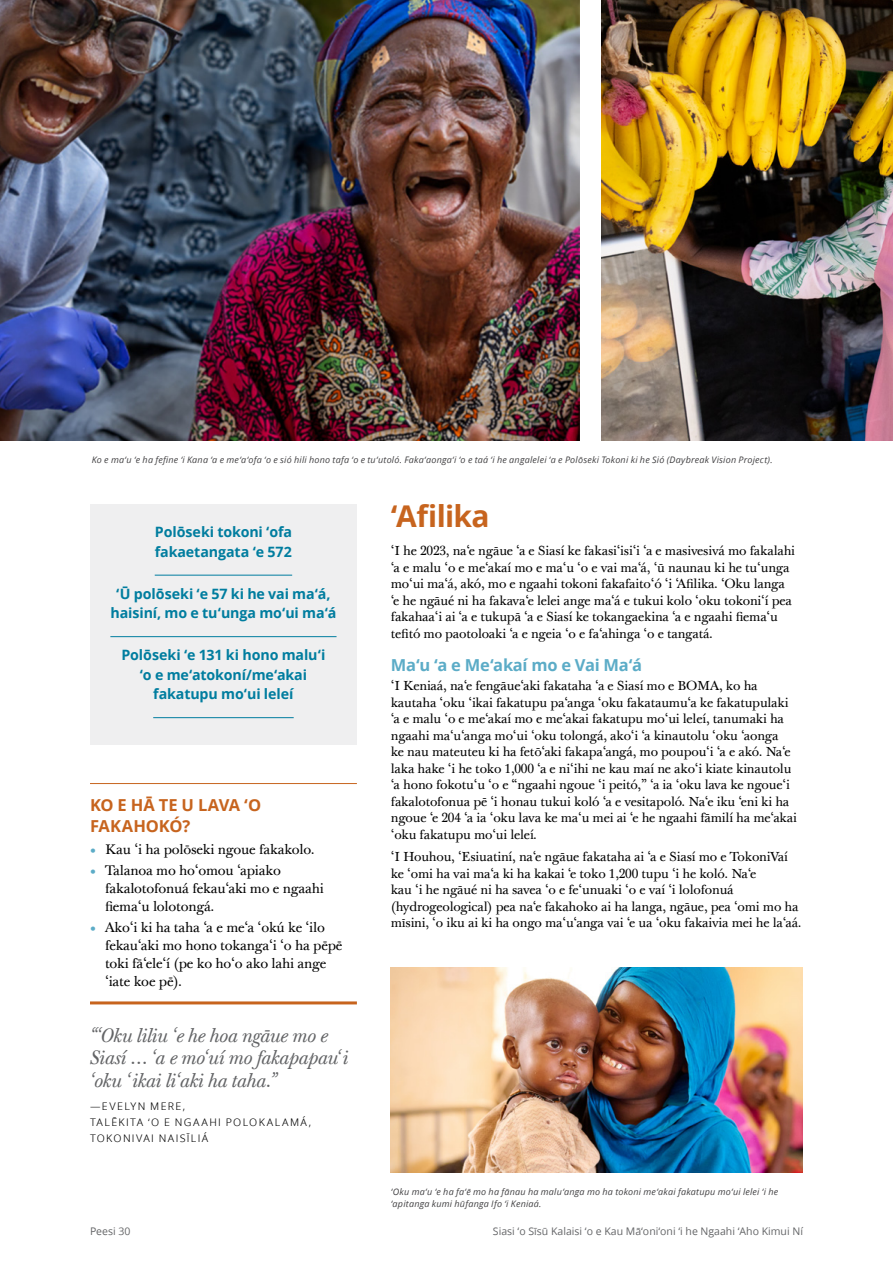
<style>
.page{position:relative;width:893px;height:1263px;background:#fff}
.page>*{position:absolute;margin:0;border:0;box-sizing:border-box;transform-origin:0 0}
.para_Level1HeadingYellow25{font:700 30px "Zoramlds Lat";letter-spacing:-.025em;color:#c7641e}
.para_PullQuoteLeftBlue40{font:italic 18.75px/22.5px "Mc Kay Prolds Lat";letter-spacing:-.015em;color:#636466}
.para_Subtitle-H2{font:700 16.5px "Zoramlds Lat";letter-spacing:-.015em;color:#5cacc7}
.para_what_can_i_do_HEAD{font:700 16.5px/21px "Zoramlds Lat";letter-spacing:-.005em;color:#c7641e}
.para_statistics{font:700 14.25px/19.5px "Zoramlds Lat";letter-spacing:-.005em;color:#007d9f;text-align:center}
.t1{font:13.5px/18px "Mc Kay Prolds Lat";letter-spacing:-.015em;color:#000}
.para_Copy{font:12.75px/16.5px "Mc Kay Prolds Lat";letter-spacing:-.015em;color:#000}
.t2{font:10.5px "Zoramlds Lat";color:#636466}
.para_PullQuoteSource{font:10.5px/15.8px "Zoramlds Lat";letter-spacing:.125em;color:#000}
.para_Caption{font:italic 9px/12px "Zoramlds Lat";letter-spacing:.025em;color:#414042}
.s1{color:#5cacc7}
</style>
<div class="page">
<img style="left:0;top:0;width:579px;height:440px">
<img style="left:602px;top:0;width:291px;height:440px">
<img style="left:391px;top:968px;width:412px;height:205px">
<div style="left:90px;top:504px;width:267px;height:240px;background:#efeff0"></div>
<hr style="left:155px;top:575px;width:137px;height:1px;background:#007d9f">
<hr style="left:110px;top:636px;width:227px;height:1px;background:#007d9f">
<hr style="left:153px;top:717px;width:141px;height:1px;background:#007d9f">
<hr style="left:90px;top:783px;width:267px;height:1px;background:#c7641e">
<hr style="left:90px;top:1001px;width:267px;height:3px;background:#c7641e">
<p class="para_Caption" style="left:92px;top:454px;width:682px">Ko e maʻu ʻe ha fefine ʻi Kana ʻa e meʻaʻofa ʻo e sió hili hono tafa ʻo e tuʻutoló. Fakaʻaongaʻi ʻo e taá ʻi he angalelei ʻa e Polōseki Tokoni ki he Sió (Daybreak Vision Project).</p>
<p class="para_statistics" style="left:155px;top:522px;width:139px;text-align:left">Polōseki tokoni ʻofa fakaetangata ʻe 572</p>
<p class="para_statistics" style="left:110px;top:584px;width:227px">ʻŪ polōseki ʻe 57 ki he vai maʻá, haisiní, mo e tuʻunga moʻui maʻá</p>
<p class="para_statistics" style="left:121px;top:645px;width:206px">Polōseki ʻe 131 ki hono maluʻi ʻo e meʻatokoní/meʻakai fakatupu moʻui leleí</p>
<p class="para_what_can_i_do_HEAD" style="left:90px;top:795px;width:173px">KO E HĀ TE U LAVA ʻO<br>FAKAHOKÓ?</p>
<p class="t1" style="left:90px;top:841px;width:226px"><span class="s1">•</span> Kau ʻi ha polōseki ngoue fakakolo.</p>
<p class="t1" style="left:105px;top:862px;width:220px;text-indent:-15px"><span class="s1">•</span> Talanoa mo hoʻomou ʻapiako fakalotofonuá fekauʻaki mo e ngaahi fiemaʻu lolotongá.</p>
<p class="t1" style="left:105px;top:919px;width:239px;text-indent:-15px"><span class="s1">•</span> Akoʻi ki ha taha ʻa e meʻa ʻokú ke ʻilo fekauʻaki mo hono tokangaʻi ʻo ha pēpē toki fāʻeleʻí (pe ko hoʻo ako lahi ange ʻiate koe pē).</p>
<p class="para_PullQuoteLeftBlue40" style="left:90px;top:1024px;width:260px">“ʻOku liliu ʻe he hoa ngāue mo e<br>Siasí … ʻa e moʻuí mo fakapapauʻi ʻoku ʻikai liʻaki ha taha.”</p>
<p class="para_PullQuoteSource" style="left:90px;top:1098px;width:97px">—EVELYN MERE,</p>
<p class="para_PullQuoteSource" style="left:90px;top:1114px;width:223px">TALĒKITA ʻO E NGAAHI POLOKALAMÁ,<br>TOKONIVAI NAISĪLIÁ</p>
<p class="para_Level1HeadingYellow25" style="left:391px;top:493px;width:100px">ʻAfilika</p>
<p class="para_Copy" style="left:391px;top:543px;width:406px">ʻI he 2023, naʻe ngāue ʻa e Siasí ke fakasiʻisiʻi ʻa e masivesivá mo fakalahi ʻa e malu ʻo e meʻakaí mo e maʻu ʻo e vai maʻá, ʻū naunau ki he tuʻunga moʻui maʻá, akó, mo e ngaahi tokoni fakafaitoʻó ʻi ʻAfilika. ʻOku langa ʻe he ngāué ni ha fakavaʻe lelei ange maʻá e tukui kolo ʻoku tokoniʻí pea fakahaaʻi ai ʻa e tukupā ʻa e Siasí ke tokangaekina ʻa e ngaahi fiemaʻu tefitó mo paotoloaki ʻa e ngeia ʻo e faʻahinga ʻo e tangatá.</p>
<p class="para_Subtitle-H2" style="left:391px;top:652px;width:253px">Maʻu ʻa e Meʻakaí mo e Vai Maʻá</p>
<p class="para_Copy" style="left:391px;top:678px;width:408px">ʻI Keniaá, naʻe fengāueʻaki fakataha ʻa e Siasí mo e BOMA, ko ha kautaha ʻoku ʻikai fakatupu paʻanga ʻoku fakataumuʻa ke fakatupulaki ʻa e malu ʻo e meʻakaí mo e meʻakai fakatupu moʻui leleí, tanumaki ha ngaahi maʻuʻanga moʻui ‘oku tolongá, akoʻi ʻa kinautolu ʻoku ʻaonga<br>ke nau mateuteu ki ha fetōʻaki fakapaʻangá, mo poupouʻi ʻa e akó. Naʻe laka hake ʻi he toko 1,000 ʻa e niʻihi ne kau maí ne akoʻi kiate kinautolu ʻa hono fokotuʻu ʻo e “ngaahi ngoue ʻi peitó,” ʻa ia ʻoku lava ke ngoueʻi fakalotofonua pē ʻi honau tukui koló ʻa e vesitapoló. Naʻe iku ʻeni ki ha ngoue ʻe 204 ʻa ia ʻoku lava ke maʻu mei ai ʻe he ngaahi fāmilí ha meʻakai ʻoku fakatupu moʻui leleí.</p>
<p class="para_Copy" style="left:391px;top:849px;width:412px">ʻI Houhou, ʻEsiuatiní, naʻe ngāue fakataha ai ʻa e Siasí mo e TokoniVaí ke ʻomi ha vai maʻa ki ha kakai ʻe toko 1,200 tupu ʻi he koló. Naʻe<br>kau ʻi he ngāué ni ha savea ʻo e feʻunuaki ʻo e vaí ʻi lolofonuá (hydrogeological) pea naʻe fakahoko ai ha langa, ngāue, pea ʻomi mo ha mīsini, ʻo iku ai ki ha ongo maʻuʻanga vai ʻe ua ʻoku fakaivia mei he laʻaá.</p>
<p class="para_Caption" style="left:391px;top:1185px;width:389px">ʻOku maʻu ʻe ha faʻē mo ha fānau ha maluʻanga mo ha tokoni meʻakai fakatupu moʻui lelei ʻi he ʻapitanga kumi hūfanga Ifo ʻi Keniaá.</p>
<p class="t2" style="left:90px;top:1224px;width:42px">Peesi 30</p>
<p class="t2" style="left:493px;top:1224px;width:312px">Siasi ʻo Sīsū Kalaisi ʻo e Kau Māʻoniʻoni ʻi he Ngaahi ʻAho Kimui Ní</p>
</div>
